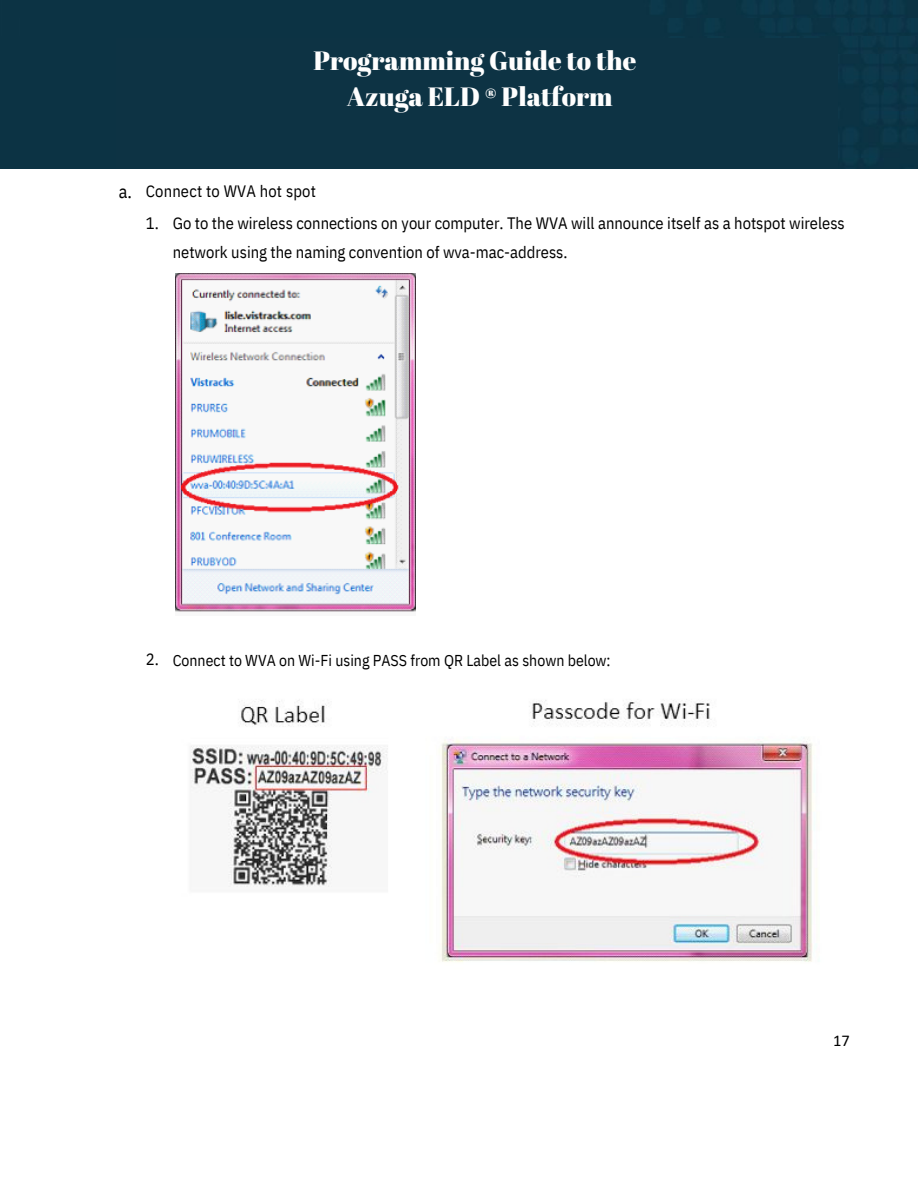
<style>
.page{position:relative;width:918px;height:1188px;background:#fff}
.page>*{position:absolute;margin:0;border:0;box-sizing:border-box;transform-origin:0 0}
.t1{font:26.4px/36.3px "Abril Fatface";color:#fefefe;text-align:center}
.t2{font:18px "IBM Plex Sans Cond";color:#000}
.t3{font:16.5px/29.2px "IBM Plex Sans Cond";color:#000}
.t4{font:16.5px "Calibri";color:#000}
.t5{font:15.75px "IBM Plex Sans Cond";color:#000}
</style>
<div class="page">
<img style="left:176px;top:273px;width:239px;height:339px">
<img style="left:190px;top:699px;width:627px;height:263px">
<div style="left:0;top:0;width:918px;height:36px;background:#0c3344"></div>
<div style="left:18px;top:18px;width:900px;height:18px;background:#0c3344"></div>
<div style="left:0;top:36px;width:918px;height:18px;background:#0c3344"></div>
<div style="left:0;top:54px;width:918px;height:115px;background:#0c3344"></div>
<div style="left:117px;top:38px;width:721px;height:131px;background:#0d3344"></div>
<h2 class="t1" style="left:313px;top:41px;width:324px">Programming Guide to the<br>Azuga ELD ® Platform</h2>
<h1 class="t2" style="left:119px;top:180px;width:15px">a.</h1>
<p class="t3" style="left:146px;top:176px;width:172px">Connect to WVA hot spot</p>
<p class="t3" style="left:146px;top:208px;width:14px">1.</p>
<h2 class="t3" style="left:173px;top:208px;width:674px">Go to the wireless connections on your computer. The WVA will announce itself as a hotspot wireless network using the naming convention of wva-mac-address.</h2>
<h2 class="t3" style="left:146px;top:644px;width:14px">2.</h2>
<h2 class="t5" style="left:173px;top:650px;width:439px">Connect to WVA on Wi-Fi using PASS from QR Label as shown below:</h2>
<p class="t4" style="left:833px;top:1033px;width:18px">17</p>
</div>
